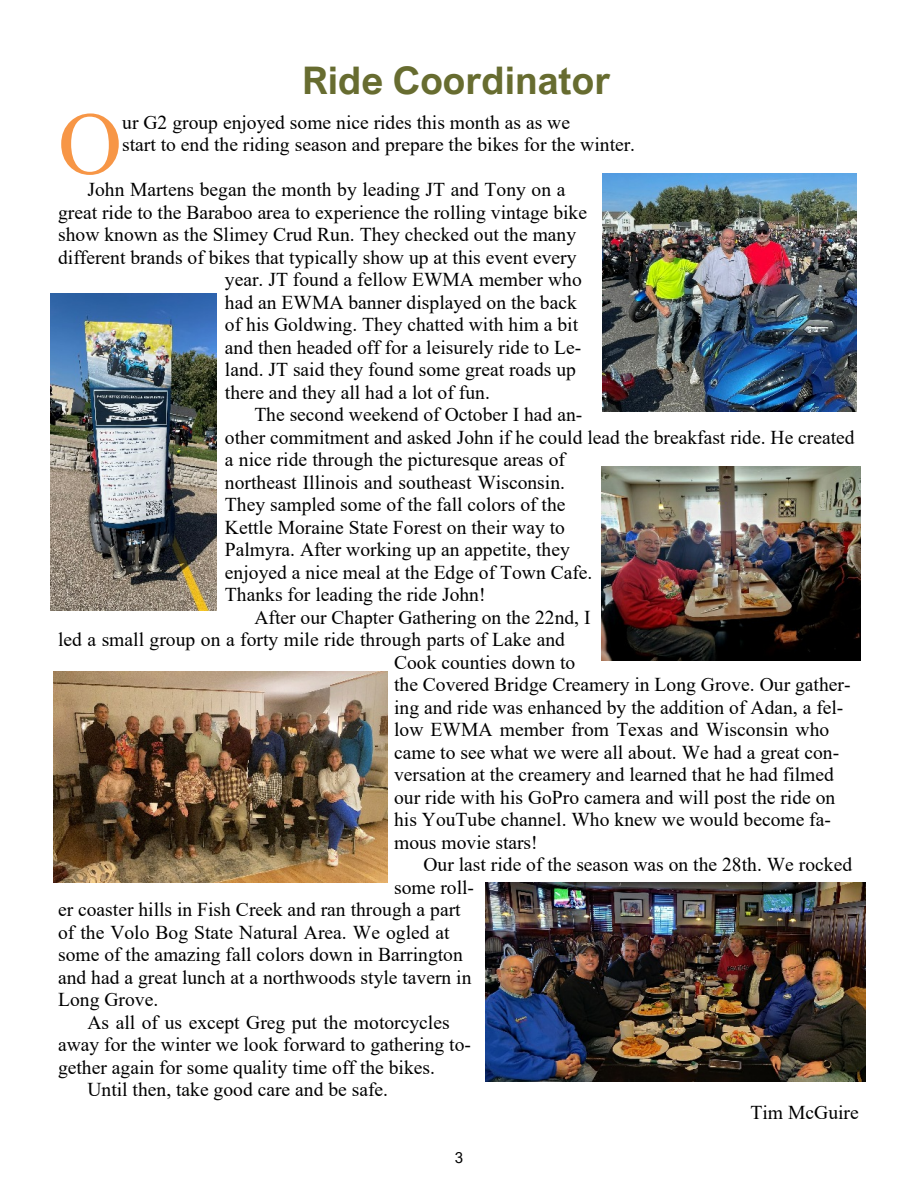
<style>
.page{position:relative;width:918px;height:1188px;background:#fff}
.page>*{position:absolute;margin:0;border:0;box-sizing:border-box;transform-origin:0 0}
.t1{font:88.8px "Times New Roman";color:#f79646}
.t2{font:700 38.1px "Arial Nova";color:#676c30}
.t3{font:19.65px/22.5px "Times New Roman";color:#000}
.t4{font:15px "Arial Nova";color:#000}
</style>
<div class="page">
<img style="left:54px;top:672px;width:333px;height:210px">
<img style="left:602px;top:174px;width:255px;height:238px">
<img style="left:51px;top:293px;width:166px;height:317px">
<img style="left:601px;top:466px;width:259px;height:195px">
<img style="left:486px;top:883px;width:380px;height:198px">
<h2 class="t2" style="left:302px;top:66px;width:310px">Ride Coordinator</h2>
<h1 class="t1" style="left:58px;top:112px;width:66px">O</h1>
<p class="t3" style="left:122px;top:113px;width:514px">ur G2 group enjoyed some nice rides this month as as we<br>start to end the riding season and prepare the bikes for the winter.</p>
<p class="t3" style="left:87px;top:180px;width:480px">John Martens began the month by leading JT and Tony on a</p>
<p class="t3" style="left:58px;top:203px;width:531px">great ride to the Baraboo area to experience the rolling vintage bike</p>
<p class="t3" style="left:58px;top:225px;width:520px">show known as the Slimey Crud Run. They checked out the many</p>
<p class="t3" style="left:58px;top:248px;width:520px">different brands of bikes that typically show up at this event every</p>
<p class="t3" style="left:225px;top:270px;width:358px">year. JT found a fellow EWMA member who</p>
<p class="t3" style="left:225px;top:293px;width:353px">had an EWMA banner displayed on the back</p>
<p class="t3" style="left:225px;top:315px;width:355px">of his Goldwing. They chatted with him a bit</p>
<p class="t3" style="left:225px;top:338px;width:358px">and then headed off for a leisurely ride to Le-</p>
<p class="t3" style="left:225px;top:360px;width:353px">land. JT said they found some great roads up</p>
<p class="t3" style="left:225px;top:383px;width:266px">there and they all had a lot of fun.</p>
<p class="t3" style="left:254px;top:405px;width:329px">The second weekend of October I had an-</p>
<p class="t3" style="left:225px;top:428px;width:631px">other commitment and asked John if he could lead the breakfast ride. He created</p>
<p class="t3" style="left:225px;top:450px;width:342px">a nice ride through the picturesque areas of</p>
<p class="t3" style="left:225px;top:473px;width:342px">northeast Illinois and southeast Wisconsin.</p>
<p class="t3" style="left:225px;top:495px;width:342px">They sampled some of the fall colors of the</p>
<p class="t3" style="left:225px;top:518px;width:342px">Kettle Moraine State Forest on their way to</p>
<p class="t3" style="left:225px;top:540px;width:346px">Palmyra. After working up an appetite, they</p>
<p class="t3" style="left:225px;top:563px;width:369px">enjoyed a nice meal at the Edge of Town Cafe.</p>
<p class="t3" style="left:225px;top:585px;width:262px">Thanks for leading the ride John!</p>
<p class="t3" style="left:254px;top:608px;width:338px">After our Chapter Gathering on the 22nd, I</p>
<p class="t3" style="left:58px;top:630px;width:508px">led a small group on a forty mile ride through parts of Lake and</p>
<p class="t3" style="left:394px;top:653px;width:183px">Cook counties down to</p>
<p class="t3" style="left:394px;top:675px;width:458px">the Covered Bridge Creamery in Long Grove. Our gather-</p>
<p class="t3" style="left:394px;top:698px;width:451px">ing and ride was enhanced by the addition of Adan, a fel-</p>
<p class="t3" style="left:394px;top:720px;width:437px">low EWMA member from Texas and Wisconsin who</p>
<p class="t3" style="left:394px;top:743px;width:447px">came to see what we were all about. We had a great con-</p>
<p class="t3" style="left:394px;top:765px;width:441px">versation at the creamery and learned that he had filmed</p>
<p class="t3" style="left:394px;top:788px;width:443px">our ride with his GoPro camera and will post the ride on</p>
<p class="t3" style="left:394px;top:810px;width:438px">his YouTube channel. Who knew we would become fa-</p>
<p class="t3" style="left:394px;top:833px;width:145px">mous movie stars!</p>
<p class="t3" style="left:423px;top:855px;width:430px">Our last ride of the season was on the 28th. We rocked</p>
<p class="t3" style="left:394px;top:878px;width:81px">some roll-</p>
<p class="t3" style="left:58px;top:900px;width:404px">er coaster hills in Fish Creek and ran through a part</p>
<p class="t3" style="left:58px;top:923px;width:393px">of the Volo Bog State Natural Area. We ogled at</p>
<p class="t3" style="left:58px;top:945px;width:406px">some of the amazing fall colors down in Barrington</p>
<p class="t3" style="left:58px;top:968px;width:415px">and had a great lunch at a northwoods style tavern in</p>
<p class="t3" style="left:58px;top:990px;width:102px">Long Grove.</p>
<p class="t3" style="left:87px;top:1013px;width:364px">As all of us except Greg put the motorcycles</p>
<p class="t3" style="left:58px;top:1035px;width:414px">away for the winter we look forward to gathering to-</p>
<p class="t3" style="left:58px;top:1058px;width:378px">gether again for some quality time off the bikes.</p>
<p class="t3" style="left:87px;top:1080px;width:302px">Until then, take good care and be safe.</p>
<p class="t3" style="left:751px;top:1103px;width:110px">Tim McGuire</p>
<p class="t4" style="left:455px;top:1152px;width:10px">3</p>
</div>
